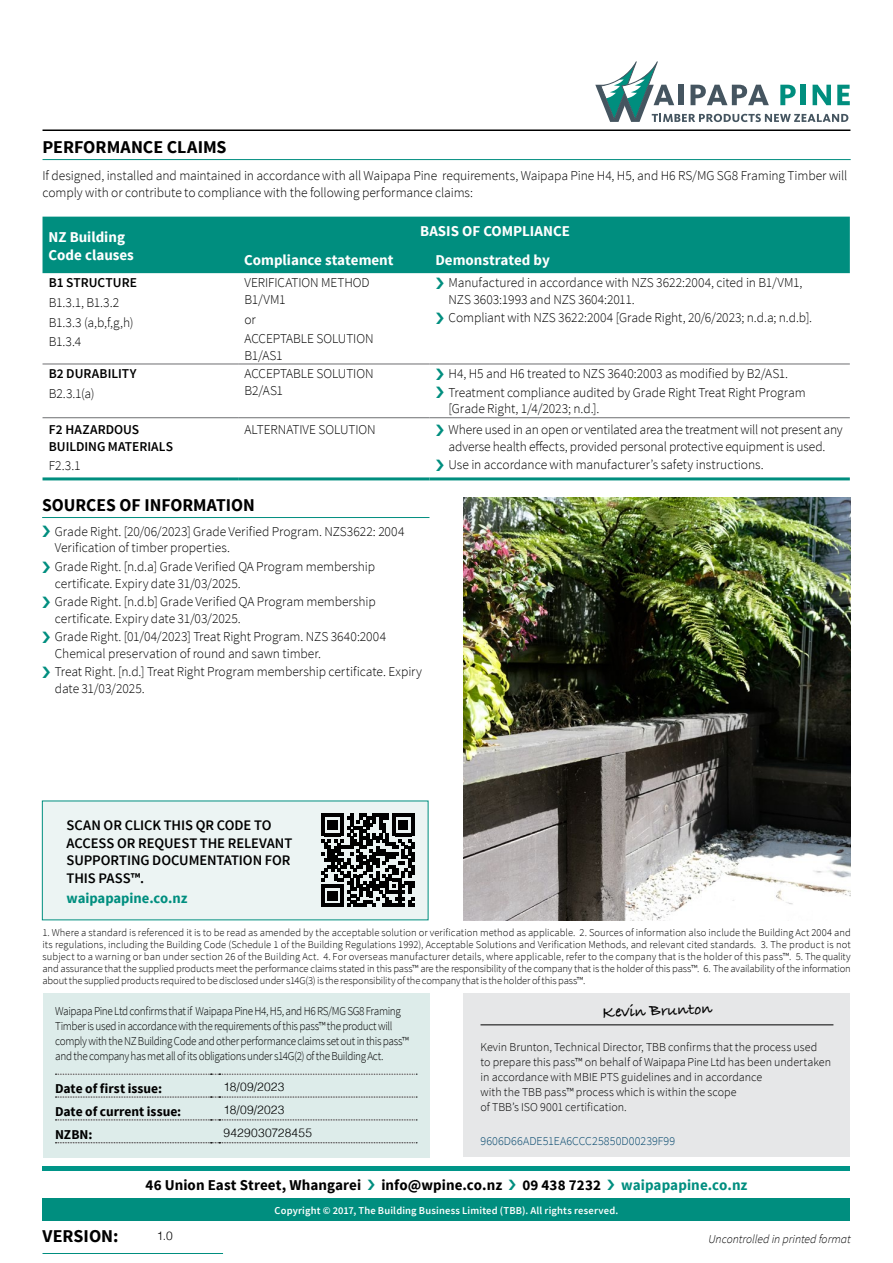
<style>
.page{position:relative;width:893px;height:1263px;background:#fff}
.page>*{position:absolute;margin:0;border:0;box-sizing:border-box;transform-origin:0 0}
.t1{font:700 18px "Source Sans Pro";color:#000}
.t2{font:700 16.5px "Bradley Hand ITCTT";color:#000}
.t3{font:700 15px/18px "Source Sans Pro";color:#fff}
.t4{font:700 15px "Source Sans Pro";letter-spacing:.005em;color:#000}
.t5{font:700 15px "Source Sans Pro";letter-spacing:.005em;color:#008e7f}
.t6{font:600 14.55px/17.5px "Source Sans Pro";letter-spacing:-.005em;color:#000}
.t7{font:700 14.55px "Source Sans Pro";letter-spacing:-.005em;color:#008e7f}
.t8{font:300 13.5px/16.5px "Source Sans Pro";letter-spacing:-.005em;color:#000}
.t9{font:600 13.5px/16.5px "Source Sans Pro";color:#000}
.t10{font:700 13.5px "Source Sans Pro";color:#000}
.t11{font:300 12px/15px "Source Sans Pro";letter-spacing:-.02em;color:#000;scale:.93 1}
.t12{font:300 12px/15px "Source Sans Pro";color:#000}
.t13{font:300 12px "Helvetica";letter-spacing:.02em;color:#000}
.t14{font:300 12px "Source Sans Pro";letter-spacing:.01em;color:#00446a}
.t15{font:italic 300 12px "Source Sans Pro";letter-spacing:-.005em;color:#000}
.t16{font:300 10.5px/12px "Source Sans Pro";letter-spacing:-.015em;color:#000;text-align:justify}
.t17{font:600 10.5px "Source Sans Pro";letter-spacing:.015em;color:#fff}
</style>
<div class="page">
<svg style="left:595px;top:61px;width:255px;height:61px"></svg>
<hr style="left:43px;top:1167px;width:807px;height:4px;background:#009588">
<div style="left:43px;top:993px;width:386px;height:164px;background:#ddecea"></div>
<div style="left:463px;top:993px;width:387px;height:164px;background:#e6e7e8"></div>
<div style="left:43px;top:1198px;width:807px;height:22px;background:#008e7f"></div>
<div style="left:42px;top:801px;width:386px;height:119px;background:#ecf4f3"></div>
<svg style="left:321px;top:814px;width:93px;height:93px"></svg>
<hr style="left:480px;top:1024px;width:353px;height:1px;background:#000">
<hr style="left:43px;top:129px;width:807px;height:2px;background:#000">
<div style="left:43px;top:217px;width:807px;height:56px;background:#008e7f"></div>
<hr style="left:43px;top:364px;width:195px;height:1px;background:#6d6e71">
<hr style="left:238px;top:364px;width:191px;height:1px;background:#6d6e71">
<hr style="left:429px;top:364px;width:421px;height:1px;background:#6d6e71">
<hr style="left:43px;top:417px;width:195px;height:1px;background:#6d6e71">
<hr style="left:238px;top:417px;width:191px;height:1px;background:#6d6e71">
<hr style="left:429px;top:417px;width:421px;height:1px;background:#6d6e71">
<hr style="left:43px;top:477px;width:195px;height:3px;background:#008e7f">
<hr style="left:238px;top:477px;width:191px;height:3px;background:#008e7f">
<hr style="left:429px;top:477px;width:421px;height:3px;background:#008e7f">
<hr style="left:43px;top:159px;width:808px;height:1px;background:#008e7f">
<hr style="left:42px;top:517px;width:387px;height:1px;background:#008e7f">
<img style="left:463px;top:497px;width:388px;height:423px">
<svg style="left:55px;top:1074px;width:362px;height:1px"></svg>
<svg style="left:55px;top:1097px;width:362px;height:1px"></svg>
<svg style="left:55px;top:1119px;width:362px;height:1px"></svg>
<svg style="left:55px;top:1142px;width:362px;height:1px"></svg>
<hr style="left:43px;top:1253px;width:180px;height:1px;background:#008e7f">
<h1 class="t1" style="left:43px;top:135px;width:186px">PERFORMANCE CLAIMS</h1>
<p class="t8" style="left:43px;top:167px;width:806px">If designed, installed and maintained in accordance with all Waipapa Pine requirements, Waipapa Pine H4, H5, and H6 RS/MG SG8 Framing Timber will comply with or contribute to compliance with the following performance claims:</p>
<p class="t3" style="left:49px;top:228px;width:87px">NZ Building<br>Code clauses</p>
<p class="t3" style="left:420px;top:223px;width:151px">BASIS OF COMPLIANCE</p>
<p class="t3" style="left:244px;top:251px;width:151px">Compliance statement</p>
<p class="t3" style="left:435px;top:251px;width:116px">Demonstrated by</p>
<p class="t9" style="left:49px;top:275px;width:89px">B1 STRUCTURE</p>
<p class="t8" style="left:49px;top:293px;width:86px;line-height:19.6px">B1.3.1, B1.3.2<br>B1.3.3 (a,b,f,g,h)<br>B1.3.4</p>
<p class="t9" style="left:49px;top:366px;width:89px">B2 DURABILITY</p>
<p class="t8" style="left:49px;top:385px;width:47px">B2.3.1(a)</p>
<p class="t9" style="left:49px;top:422px;width:126px">F2 HAZARDOUS<br>BUILDING MATERIALS</p>
<p class="t8" style="left:49px;top:458px;width:33px">F2.3.1</p>
<p class="t8" style="left:244px;top:275px;width:127px">VERIFICATION METHOD<br>B1/VM1</p>
<p class="t8" style="left:244px;top:309px;width:130px;line-height:19.6px">or<br>ACCEPTABLE SOLUTION</p>
<p class="t8" style="left:244px;top:347px;width:40px">B1/AS1</p>
<p class="t8" style="left:449px;top:275px;width:355px">Manufactured in accordance with NZS 3622:2004, cited in B1/VM1,<br>NZS 3603:1993 and NZS 3604:2011.</p>
<p class="t8" style="left:449px;top:310px;width:365px">Compliant with NZS 3622:2004 [Grade Right, 20/6/2023; n.d.a; n.d.b].</p>
<p class="t8" style="left:244px;top:366px;width:130px">ACCEPTABLE SOLUTION<br>B2/AS1</p>
<p class="t8" style="left:449px;top:365px;width:359px;line-height:18.6px">H4, H5 and H6 treated to NZS 3640:2003 as modified by B2/AS1.<br>Treatment compliance audited by Grade Right Treat Right Program</p>
<p class="t8" style="left:449px;top:401px;width:152px">[Grade Right, 1/4/2023; n.d.].</p>
<p class="t8" style="left:244px;top:422px;width:133px">ALTERNATIVE SOLUTION</p>
<p class="t8" style="left:449px;top:422px;width:396px">Where used in an open or ventilated area the treatment will not present any adverse health effects, provided personal protective equipment is used.</p>
<p class="t8" style="left:449px;top:457px;width:317px">Use in accordance with manufacturer’s safety instructions.</p>
<h1 class="t1" style="left:42px;top:493px;width:214px">SOURCES OF INFORMATION</h1>
<p class="t8" style="left:55px;top:523px;width:351px">Grade Right. [20/06/2023] Grade Verified Program. NZS3622: 2004<br>Verification of timber properties.</p>
<p class="t8" style="left:55px;top:558px;width:322px">Grade Right. [n.d.a] Grade Verified QA Program membership certificate. Expiry date 31/03/2025.</p>
<p class="t8" style="left:55px;top:593px;width:322px">Grade Right. [n.d.b] Grade Verified QA Program membership certificate. Expiry date 31/03/2025.</p>
<p class="t8" style="left:55px;top:629px;width:333px">Grade Right. [01/04/2023] Treat Right Program. NZS 3640:2004<br>Chemical preservation of round and sawn timber.</p>
<p class="t8" style="left:55px;top:664px;width:369px">Treat Right. [n.d.] Treat Right Program membership certificate. Expiry date 31/03/2025.</p>
<p class="t6" style="left:67px;top:817px;width:227px">SCAN OR CLICK THIS QR CODE TO<br>ACCESS OR REQUEST THE RELEVANT<br>SUPPORTING DOCUMENTATION FOR<br>THIS PASS™.</p>
<p class="t7" style="left:67px;top:889px;width:122px">waipapapine.co.nz</p>
<p class="t16" style="left:43px;top:927px;width:810px">1. Where a standard is referenced it is to be read as amended by the acceptable solution or verification method as applicable. 2. Sources of information also include the Building Act 2004 and its regulations, including the Building Code (Schedule 1 of the Building Regulations 1992), Acceptable Solutions and Verification Methods, and relevant cited standards. 3. The product is not subject to a warning or ban under section 26 of the Building Act. 4. For overseas manufacturer details, where applicable, refer to the company that is the holder of this pass™. 5. The quality and assurance that the supplied products meet the performance claims stated in this pass™ are the responsibility of the company that is the holder of this pass™. 6. The availability of the information about the supplied products required to be disclosed under s14G(3) is the responsibility of the company that is the holder of this pass™.</p>
<p class="t11" style="left:55px;top:1003px;width:382px">Waipapa Pine Ltd confirms that if Waipapa Pine H4, H5, and H6 RS/MG SG8 Framing Timber is used in accordance with the requirements of this pass™ the product will comply with the NZ Building Code and other performance claims set out in this pass™ and the company has met all of its obligations under s14G(2) of the Building Act.</p>
<p class="t2" style="left:602px;top:1000px;width:111px;rotate:-2deg">Kevin Brunton</p>
<p class="t12" style="left:480px;top:1039px;width:352px">Kevin Brunton, Technical Director, TBB confirms that the process used<br>to prepare this pass™ on behalf of Waipapa Pine Ltd has been undertaken in accordance with MBIE PTS guidelines and in accordance<br>with the TBB pass™ process which is within the scope<br>of TBB’s ISO 9001 certification.</p>
<p class="t14" style="left:480px;top:1134px;width:196px">9606D66ADE51EA6CCC25850D00239F99</p>
<p class="t10" style="left:55px;top:1080px;width:109px">Date of first issue:</p>
<p class="t13" style="left:224px;top:1077px;width:62px">18/09/2023</p>
<p class="t10" style="left:55px;top:1102px;width:128px">Date of current issue:</p>
<p class="t13" style="left:224px;top:1100px;width:62px">18/09/2023</p>
<p class="t10" style="left:55px;top:1125px;width:39px">NZBN:</p>
<p class="t13" style="left:224px;top:1122px;width:90px">9429030728455</p>
<p class="t4" style="left:145px;top:1176px;width:217px">46 Union East Street, Whangarei</p>
<p class="t4" style="left:381px;top:1176px;width:122px">info@wpine.co.nz</p>
<p class="t4" style="left:522px;top:1176px;width:80px">09 438 7232</p>
<p class="t5" style="left:621px;top:1176px;width:128px">waipapapine.co.nz</p>
<p class="t17" style="left:275px;top:1204px;width:345px">Copyright © 2017, The Building Business Limited (TBB). All rights reserved.</p>
<h1 class="t1" style="left:43px;top:1225px;width:78px">VERSION:</h1>
<p class="t13" style="left:157px;top:1226px;width:18px">1.0</p>
<p class="t15" style="left:708px;top:1232px;width:144px">Uncontrolled in printed format</p>
</div>
